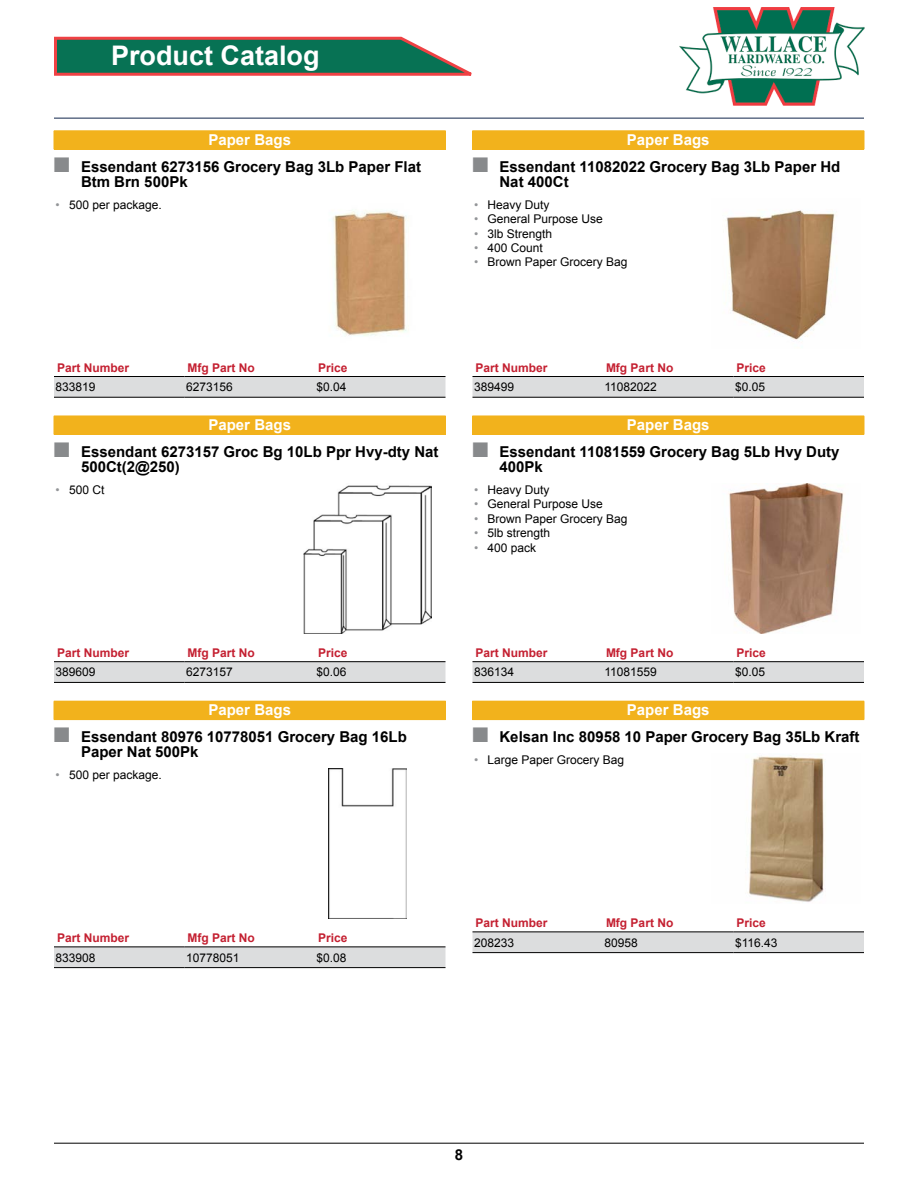
<style>
.page{position:relative;width:918px;height:1188px;background:#fff}
.page>*{position:absolute;margin:0;border:0;box-sizing:border-box;transform-origin:0 0}
.t1{font:700 27px "Arial";color:#fff}
.t2{font:700 15px/15px "Arial";color:#000}
.t3{font:700 15px "Arial";color:#fff}
.t4{font:12px "Arial";color:#000}
.t5{font:700 12px "Arial";color:#c42031}
.s1{color:#888a8c}
.s2{color:#939598}
</style>
<div class="page">
<hr style="left:54px;top:118px;width:810px;height:1px;background:#10264b">
<hr style="left:54px;top:1143px;width:810px;height:1px;background:#000">
<svg style="left:54px;top:36px;width:418px;height:40px;background:#447862"></svg>
<img style="left:680px;top:7px;width:184px;height:98px">
<div style="left:54px;top:131px;width:392px;height:18px;background:#f2b21c"></div>
<hr style="left:54px;top:149px;width:392px;height:1px;background:#f2b21c">
<img style="left:333px;top:210px;width:76px;height:126px">
<div style="left:54px;top:377px;width:392px;height:20px;background:#dcddde"></div>
<hr style="left:54px;top:376px;width:130px;height:1px;background:#000">
<hr style="left:54px;top:397px;width:130px;height:1px;background:#000">
<hr style="left:184px;top:376px;width:131px;height:1px;background:#000">
<hr style="left:184px;top:397px;width:131px;height:1px;background:#000">
<hr style="left:315px;top:376px;width:131px;height:1px;background:#000">
<hr style="left:315px;top:397px;width:131px;height:1px;background:#000">
<div style="left:54px;top:416px;width:392px;height:18px;background:#f2b21c"></div>
<hr style="left:54px;top:434px;width:392px;height:1px;background:#f2b21c">
<img style="left:304px;top:485px;width:127px;height:148px">
<svg style="left:54px;top:662px;width:392px;height:20px;background:#d9dadb"></svg>
<hr style="left:54px;top:661px;width:130px;height:1px;background:#000">
<hr style="left:54px;top:682px;width:130px;height:1px;background:#000">
<hr style="left:184px;top:661px;width:131px;height:1px;background:#000">
<hr style="left:184px;top:682px;width:131px;height:1px;background:#000">
<hr style="left:315px;top:661px;width:131px;height:1px;background:#000">
<hr style="left:315px;top:682px;width:131px;height:1px;background:#000">
<div style="left:54px;top:701px;width:392px;height:19px;background:#f2b21c"></div>
<img style="left:329px;top:768px;width:77px;height:150px">
<div style="left:54px;top:948px;width:392px;height:19px;background:#dcddde"></div>
<hr style="left:54px;top:947px;width:130px;height:1px;background:#000">
<hr style="left:54px;top:967px;width:130px;height:1px;background:#000">
<hr style="left:184px;top:947px;width:131px;height:1px;background:#000">
<hr style="left:184px;top:967px;width:131px;height:1px;background:#000">
<hr style="left:315px;top:947px;width:131px;height:1px;background:#000">
<hr style="left:315px;top:967px;width:131px;height:1px;background:#000">
<div style="left:472px;top:131px;width:392px;height:18px;background:#f2b21c"></div>
<svg style="left:864px;top:131px;width:1px;height:18px"></svg>
<hr style="left:472px;top:149px;width:392px;height:1px;background:#f2b21c">
<img style="left:726px;top:210px;width:109px;height:130px">
<div style="left:472px;top:377px;width:392px;height:20px;background:#dcddde"></div>
<hr style="left:472px;top:376px;width:131px;height:1px;background:#000">
<hr style="left:472px;top:397px;width:131px;height:1px;background:#000">
<hr style="left:603px;top:376px;width:131px;height:1px;background:#000">
<hr style="left:603px;top:397px;width:131px;height:1px;background:#000">
<hr style="left:734px;top:376px;width:130px;height:1px;background:#000">
<hr style="left:734px;top:397px;width:130px;height:1px;background:#000">
<div style="left:472px;top:416px;width:392px;height:18px;background:#f2b21c"></div>
<svg style="left:864px;top:416px;width:1px;height:18px"></svg>
<hr style="left:472px;top:434px;width:392px;height:1px;background:#f2b21c">
<img style="left:728px;top:483px;width:116px;height:150px">
<svg style="left:472px;top:662px;width:392px;height:20px;background:#d9dadb"></svg>
<hr style="left:472px;top:661px;width:131px;height:1px;background:#000">
<hr style="left:472px;top:682px;width:131px;height:1px;background:#000">
<hr style="left:603px;top:661px;width:131px;height:1px;background:#000">
<hr style="left:603px;top:682px;width:131px;height:1px;background:#000">
<hr style="left:734px;top:661px;width:130px;height:1px;background:#000">
<hr style="left:734px;top:682px;width:130px;height:1px;background:#000">
<div style="left:472px;top:701px;width:392px;height:19px;background:#f2b21c"></div>
<svg style="left:864px;top:701px;width:1px;height:18px"></svg>
<img style="left:747px;top:755px;width:77px;height:147px">
<div style="left:472px;top:933px;width:392px;height:19px;background:#dcddde"></div>
<hr style="left:472px;top:932px;width:131px;height:1px;background:#000">
<hr style="left:472px;top:952px;width:131px;height:1px;background:#000">
<hr style="left:603px;top:932px;width:131px;height:1px;background:#000">
<hr style="left:603px;top:952px;width:131px;height:1px;background:#000">
<hr style="left:734px;top:932px;width:130px;height:1px;background:#000">
<hr style="left:734px;top:952px;width:130px;height:1px;background:#000">
<h1 class="t1" style="left:111px;top:37px;width:210px">Product Catalog</h1>
<p class="t3" style="left:208px;top:129px;width:84px">Paper Bags</p>
<p class="t2" style="left:81px;top:159px;width:342px;text-indent:-27px"><span class="s1">■</span> Essendant 6273156 Grocery Bag 3Lb Paper Flat<br>Btm Brn 500Pk</p>
<p class="t4" style="left:56px;top:196px;width:108px"><span class="s2">•</span> 500 per package.</p>
<p class="t3" style="left:627px;top:129px;width:84px">Paper Bags</p>
<p class="t2" style="left:500px;top:159px;width:342px;text-indent:-27px"><span class="s1">■</span> Essendant 11082022 Grocery Bag 3Lb Paper Hd<br>Nat 400Ct</p>
<p class="t4" style="left:474px;top:196px;width:77px"><span class="s2">•</span> Heavy Duty</p>
<p class="t4" style="left:474px;top:211px;width:130px"><span class="s2">•</span> General Purpose Use</p>
<p class="t4" style="left:474px;top:225px;width:80px"><span class="s2">•</span> 3lb Strength</p>
<p class="t4" style="left:474px;top:240px;width:70px"><span class="s2">•</span> 400 Count</p>
<p class="t4" style="left:474px;top:254px;width:155px"><span class="s2">•</span> Brown Paper Grocery Bag</p>
<p class="t5" style="left:57px;top:359px;width:74px">Part Number</p>
<p class="t5" style="left:188px;top:359px;width:69px">Mfg Part No</p>
<p class="t5" style="left:318px;top:359px;width:31px">Price</p>
<p class="t4" style="left:56px;top:379px;width:42px">833819</p>
<p class="t4" style="left:186px;top:379px;width:48px">6273156</p>
<p class="t4" style="left:316px;top:379px;width:32px">$0.04</p>
<p class="t3" style="left:208px;top:414px;width:84px">Paper Bags</p>
<p class="t2" style="left:81px;top:444px;width:359px;text-indent:-27px"><span class="s1">■</span> Essendant 6273157 Groc Bg 10Lb Ppr Hvy-dty Nat<br>500Ct(2@250)</p>
<p class="t4" style="left:56px;top:482px;width:50px"><span class="s2">•</span> 500 Ct</p>
<p class="t5" style="left:476px;top:359px;width:74px">Part Number</p>
<p class="t5" style="left:606px;top:359px;width:69px">Mfg Part No</p>
<p class="t5" style="left:736px;top:359px;width:31px">Price</p>
<p class="t4" style="left:474px;top:379px;width:42px">389499</p>
<p class="t4" style="left:604px;top:379px;width:54px">11082022</p>
<p class="t4" style="left:735px;top:379px;width:32px">$0.05</p>
<p class="t3" style="left:627px;top:414px;width:84px">Paper Bags</p>
<p class="t2" style="left:500px;top:444px;width:342px;text-indent:-27px"><span class="s1">■</span> Essendant 11081559 Grocery Bag 5Lb Hvy Duty<br>400Pk</p>
<p class="t4" style="left:474px;top:482px;width:77px"><span class="s2">•</span> Heavy Duty</p>
<p class="t4" style="left:474px;top:496px;width:130px"><span class="s2">•</span> General Purpose Use</p>
<p class="t4" style="left:474px;top:510px;width:155px"><span class="s2">•</span> Brown Paper Grocery Bag</p>
<p class="t4" style="left:474px;top:525px;width:78px"><span class="s2">•</span> 5lb strength</p>
<p class="t4" style="left:474px;top:539px;width:64px"><span class="s2">•</span> 400 pack</p>
<p class="t5" style="left:57px;top:645px;width:74px">Part Number</p>
<p class="t5" style="left:188px;top:645px;width:69px">Mfg Part No</p>
<p class="t5" style="left:318px;top:645px;width:31px">Price</p>
<p class="t4" style="left:56px;top:664px;width:42px">389609</p>
<p class="t4" style="left:186px;top:664px;width:48px">6273157</p>
<p class="t4" style="left:316px;top:664px;width:32px">$0.06</p>
<p class="t3" style="left:208px;top:699px;width:84px">Paper Bags</p>
<p class="t2" style="left:81px;top:730px;width:327px;text-indent:-27px"><span class="s1">■</span> Essendant 80976 10778051 Grocery Bag 16Lb<br>Paper Nat 500Pk</p>
<p class="t4" style="left:56px;top:767px;width:108px"><span class="s2">•</span> 500 per package.</p>
<p class="t5" style="left:476px;top:645px;width:74px">Part Number</p>
<p class="t5" style="left:606px;top:645px;width:69px">Mfg Part No</p>
<p class="t5" style="left:736px;top:645px;width:31px">Price</p>
<p class="t4" style="left:474px;top:664px;width:42px">836134</p>
<p class="t4" style="left:604px;top:664px;width:54px">11081559</p>
<p class="t4" style="left:735px;top:664px;width:32px">$0.05</p>
<p class="t3" style="left:627px;top:699px;width:84px">Paper Bags</p>
<p class="t2" style="left:472px;top:730px;width:389px"><span class="s1">■</span> Kelsan Inc 80958 10 Paper Grocery Bag 35Lb Kraft</p>
<p class="t4" style="left:474px;top:752px;width:152px"><span class="s2">•</span> Large Paper Grocery Bag</p>
<p class="t5" style="left:57px;top:930px;width:74px">Part Number</p>
<p class="t5" style="left:188px;top:930px;width:69px">Mfg Part No</p>
<p class="t5" style="left:318px;top:930px;width:31px">Price</p>
<p class="t4" style="left:56px;top:949px;width:42px">833908</p>
<p class="t4" style="left:186px;top:949px;width:55px">10778051</p>
<p class="t4" style="left:316px;top:949px;width:32px">$0.08</p>
<p class="t5" style="left:476px;top:915px;width:74px">Part Number</p>
<p class="t5" style="left:606px;top:915px;width:69px">Mfg Part No</p>
<p class="t5" style="left:736px;top:915px;width:31px">Price</p>
<p class="t4" style="left:474px;top:934px;width:42px">208233</p>
<p class="t4" style="left:604px;top:934px;width:35px">80958</p>
<p class="t4" style="left:735px;top:934px;width:44px">$116.43</p>
<p class="t2" style="left:455px;top:1148px;width:10px">8</p>
</div>
